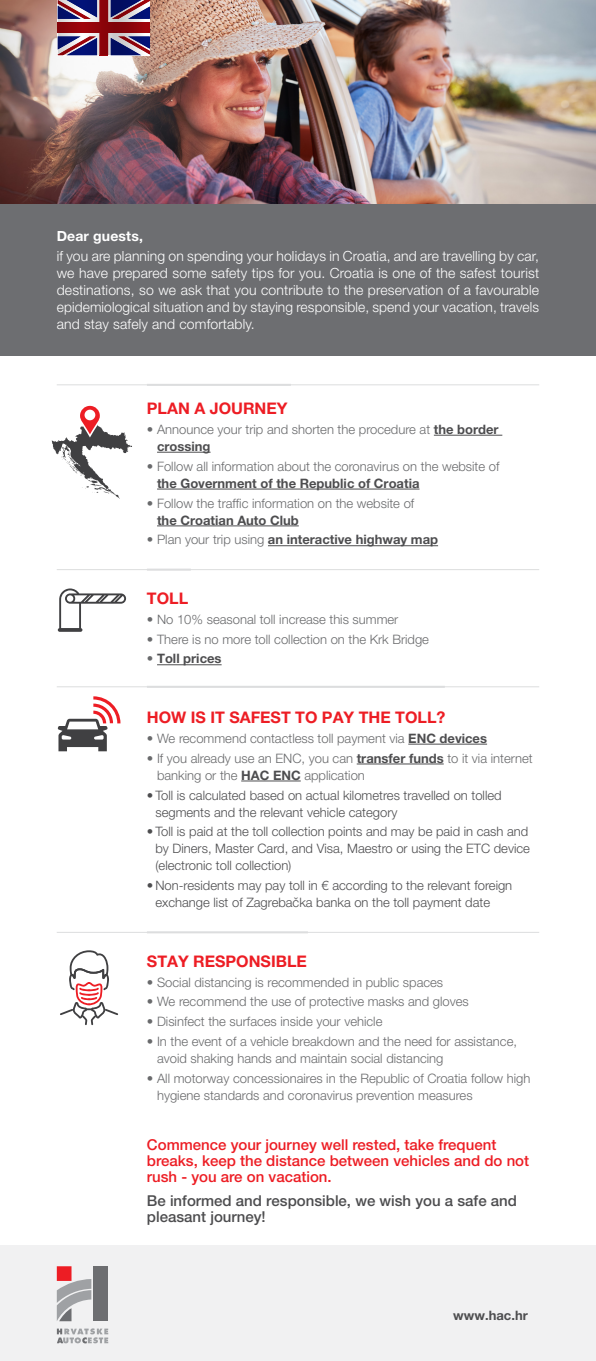
<style>
.page{position:relative;width:596px;height:1361px;background:#fff}
.page>*{position:absolute;margin:0;border:0;box-sizing:border-box;transform-origin:0 0}
.t1{font:700 16px "Helvetica Neue LT Pro";color:#ed1d24}
.t2{font:500 15px/16px "Helvetica Neue LT Pro";color:#ed1d24}
.t3{font:500 15px/16px "Helvetica Neue LT Pro";color:#4d4d4f}
.t4{font:300 14px/17px "Helvetica Neue LT Pro";letter-spacing:.01em;color:#fff;text-align:justify}
.t5{font:700 14px "Helvetica Neue LT Pro";letter-spacing:.01em;color:#fff}
.t6{font:300 13px/17px "Helvetica Neue LT Pro";color:#696a6c}
.t7{font:300 13px/17px "Helvetica Neue LT Pro";color:#4d4d4f}
.t8{font:700 13px "Helvetica Neue LT Pro";color:#4d4d4f}
.s1{font-weight:700;color:#4d4d4f}
.s2{font-weight:300;color:#696a6c}
</style>
<div class="page">
<hr style="left:433px;top:435px;width:69px;height:1px;background:#4d4d4f">
<hr style="left:157px;top:452px;width:53px;height:1px;background:#4d4d4f">
<hr style="left:157px;top:489px;width:262px;height:1px;background:#4d4d4f">
<hr style="left:157px;top:525px;width:141px;height:1px;background:#4d4d4f">
<hr style="left:268px;top:545px;width:170px;height:1px;background:#4d4d4f">
<hr style="left:157px;top:664px;width:64px;height:1px;background:#4d4d4f">
<hr style="left:408px;top:744px;width:79px;height:1px;background:#4d4d4f">
<hr style="left:356px;top:763px;width:87px;height:1px;background:#4d4d4f">
<hr style="left:241px;top:780px;width:59px;height:1px;background:#4d4d4f">
<img style="left:0;top:0;width:595px;height:204px">
<hr style="left:57px;top:384px;width:482px;height:1px;background:#dcddde">
<hr style="left:57px;top:932px;width:482px;height:1px;background:#dcddde">
<hr style="left:57px;top:686px;width:482px;height:1px;background:#dcddde">
<hr style="left:57px;top:569px;width:482px;height:1px;background:#dcddde">
<hr style="left:147px;top:384px;width:144px;height:2px;background:#dcddde">
<hr style="left:147px;top:931px;width:161px;height:2px;background:#dcddde">
<hr style="left:147px;top:686px;width:297px;height:2px;background:#dcddde">
<hr style="left:147px;top:568px;width:44px;height:2px;background:#dcddde">
<svg style="left:60px;top:950px;width:58px;height:75px"></svg>
<svg style="left:58px;top:696px;width:62px;height:55px"></svg>
<svg style="left:58px;top:588px;width:68px;height:44px"></svg>
<div style="left:0;top:204px;width:595px;height:151px;background:#6d6e71"></div>
<svg style="left:51px;top:405px;width:81px;height:94px"></svg>
<div style="left:0;top:1245px;width:595px;height:116px;background:#f1f1f2"></div>
<div style="left:93px;top:1266px;width:15px;height:55px;background:#6d6e71"></div>
<div style="left:57px;top:1266px;width:14px;height:15px;background:#ed1d24"></div>
<svg style="left:57px;top:1279px;width:34px;height:42px"></svg>
<svg style="left:57px;top:1328px;width:51px;height:15px"></svg>
<div style="left:58px;top:23px;width:92px;height:10px;background:#a1050a"></div>
<svg style="left:149px;top:36px;width:1px;height:19px"></svg>
<svg style="left:149px;top:0;width:1px;height:19px"></svg>
<img style="left:58px;top:0;width:91px;height:55px">
<img style="left:112px;top:0;width:37px;height:19px">
<img style="left:118px;top:36px;width:31px;height:18px">
<img style="left:128px;top:36px;width:21px;height:13px">
<img style="left:108px;top:23px;width:41px;height:10px">
<img style="left:111px;top:38px;width:30px;height:17px">
<img style="left:128px;top:7px;width:21px;height:12px">
<img style="left:111px;top:0;width:30px;height:17px">
<img style="left:58px;top:0;width:33px;height:19px">
<img style="left:58px;top:36px;width:38px;height:19px">
<img style="left:58px;top:36px;width:23px;height:14px">
<img style="left:58px;top:23px;width:41px;height:10px">
<img style="left:67px;top:38px;width:30px;height:17px">
<img style="left:58px;top:6px;width:23px;height:13px">
<img style="left:66px;top:0;width:31px;height:17px">
<p class="t5" style="left:57px;top:227px;width:88px">Dear guests,</p>
<p class="t4" style="left:57px;top:247px;width:483px">if you are planning on spending your holidays in Croatia, and are travelling by car, we have prepared some safety tips for you. Croatia is one of the safest tourist destinations, so we ask that you contribute to the preservation of a favourable epidemiological situation and by staying responsible, spend your vacation, travels and stay safely and comfortably.</p>
<p class="t1" style="left:147px;top:398px;width:142px">PLAN A JOURNEY</p>
<p class="t6" style="left:157px;top:420px;width:343px;text-indent:-10px">• Announce your trip and shorten the procedure at <span class="s1">the border crossing</span></p>
<p class="t6" style="left:147px;top:457px;width:354px">• Follow all information about the coronavirus on the website of</p>
<p class="t8" style="left:157px;top:475px;width:264px">the Government of the Republic of Croatia</p>
<p class="t6" style="left:147px;top:494px;width:269px">• Follow the traffic information on the website of</p>
<p class="t8" style="left:157px;top:512px;width:143px">the Croatian Auto Club</p>
<p class="t8" style="left:147px;top:532px;width:292px"><span class="s2">• Plan your trip using</span> an interactive highway map</p>
<p class="t1" style="left:147px;top:588px;width:43px">TOLL</p>
<p class="t6" style="left:147px;top:610px;width:253px">• No 10% seasonal toll increase this summer</p>
<p class="t6" style="left:147px;top:630px;width:283px">• There is no more toll collection on the Krk Bridge</p>
<p class="t8" style="left:147px;top:651px;width:76px"><span class="s2">•</span> Toll prices</p>
<p class="t1" style="left:147px;top:707px;width:300px">HOW IS IT SAFEST TO PAY THE TOLL?</p>
<p class="t6" style="left:147px;top:729px;width:341px">• We recommend contactless toll payment via <span class="s1">ENC devices</span></p>
<p class="t6" style="left:157px;top:749px;width:377px;text-indent:-10px">• If you already use an ENC, you can <span class="s1">transfer funds</span> to it via internet banking or the <span class="s1">HAC ENC</span> application</p>
<p class="t7" style="left:155px;top:786px;width:347px;text-indent:-9px">• Toll is calculated based on actual kilometres travelled on tolled segments and the relevant vehicle category</p>
<p class="t7" style="left:155px;top:823px;width:376px;text-align:justify;text-indent:-9px">• Toll is paid at the toll collection points and may be paid in cash and by Diners, Master Card, and Visa, Maestro or using the ETC device (electronic toll collection)</p>
<p class="t7" style="left:155px;top:877px;width:358px;text-indent:-9px">• Non-residents may pay toll in € according to the relevant foreign exchange list of Zagrebačka banka on the toll payment date</p>
<p class="t1" style="left:147px;top:951px;width:161px">STAY RESPONSIBLE</p>
<p class="t6" style="left:147px;top:973px;width:297px">• Social distancing is recommended in public spaces</p>
<p class="t6" style="left:147px;top:993px;width:323px">• We recommend the use of protective masks and gloves</p>
<p class="t6" style="left:147px;top:1013px;width:237px">• Disinfect the surfaces inside your vehicle</p>
<p class="t6" style="left:157px;top:1032px;width:361px;text-indent:-10px">• In the event of a vehicle breakdown and the need for assistance, avoid shaking hands and maintain social distancing</p>
<p class="t6" style="left:157px;top:1069px;width:375px;text-indent:-10px">• All motorway concessionaires in the Republic of Croatia follow high hygiene standards and coronavirus prevention measures</p>
<p class="t2" style="left:147px;top:1136px;width:383px">Commence your journey well rested, take frequent breaks, keep the distance between vehicles and do not rush - you are on vacation.</p>
<p class="t3" style="left:147px;top:1192px;width:371px">Be informed and responsible, we wish you a safe and pleasant journey!</p>
<p class="t8" style="left:453px;top:1307px;width:76px">www.hac.hr</p>
</div>
